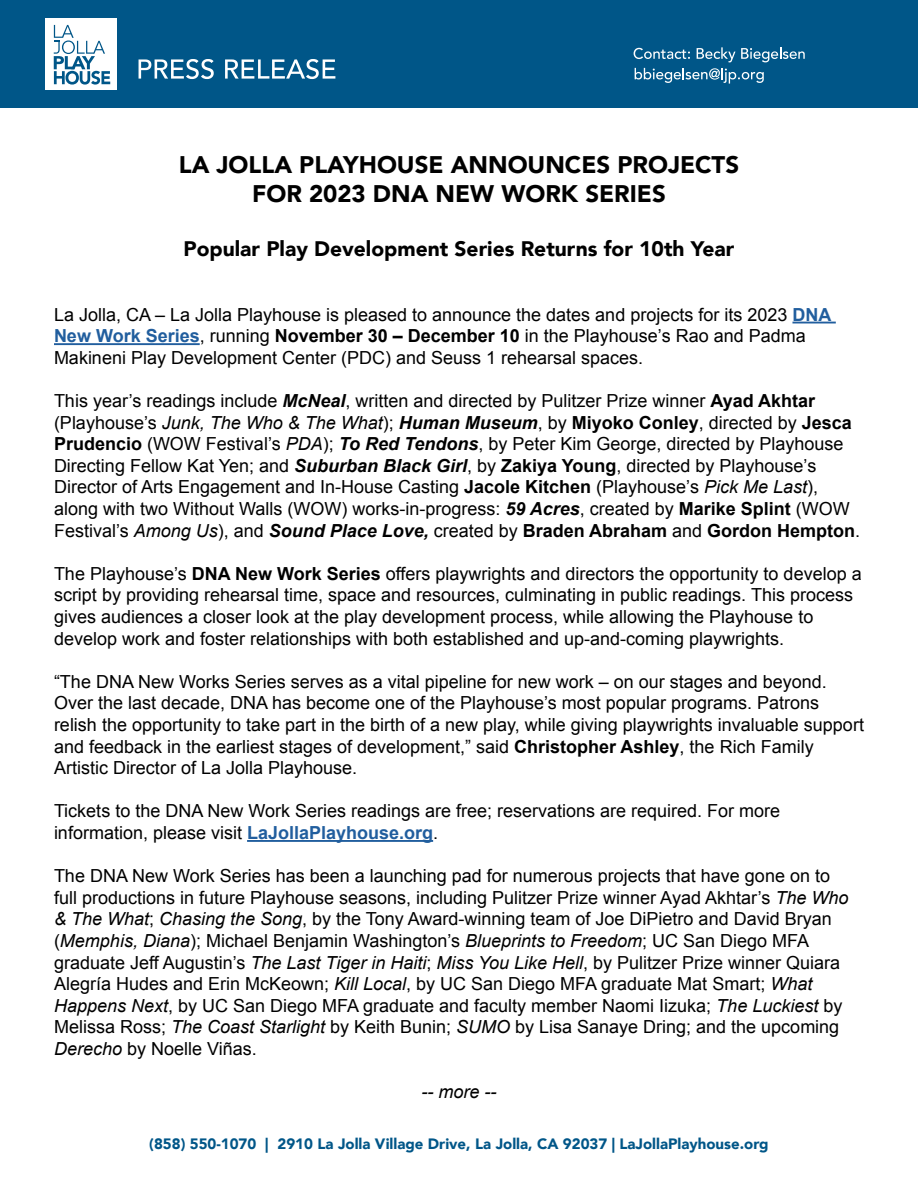
<style>
.page{position:relative;width:918px;height:1188px;background:#fff}
.page>*{position:absolute;margin:0;border:0;box-sizing:border-box;transform-origin:0 0}
.t1{font:900 24px/28.8px "Avenir";color:#000;text-align:center}
.t2{font:900 21px "Avenir";color:#000}
.t3{font:18px/21.6px "Arial";color:#000}
.t4{font:italic 18px "Arial";color:#000}
.t5{font:900 15px "Avenir";color:#005688}
.s1{font-weight:700;color:#215e9e}
.s2{font-weight:700}
.s3{font-weight:700;font-style:italic}
.s4{font-style:italic}
</style>
<div class="page">
<div style="left:0;top:0;width:918px;height:107px;background:#005688"></div>
<svg style="left:139px;top:59px;width:75px;height:20px"></svg>
<svg style="left:225px;top:59px;width:110px;height:20px"></svg>
<svg style="left:634px;top:48px;width:56px;height:11px"></svg>
<svg style="left:697px;top:47px;width:38px;height:15px"></svg>
<svg style="left:741px;top:47px;width:64px;height:15px"></svg>
<svg style="left:635px;top:68px;width:129px;height:16px"></svg>
<div style="left:45px;top:19px;width:72px;height:71px;background:#fff"></div>
<svg style="left:54px;top:25px;width:56px;height:60px"></svg>
<hr style="left:792px;top:322px;width:44px;height:1px;background:#215e9e">
<hr style="left:54px;top:343px;width:146px;height:2px;background:#215e9e">
<hr style="left:247px;top:840px;width:186px;height:2px;background:#215e9e">
<h1 class="t1" style="left:179px;top:150px;width:562px">LA JOLLA PLAYHOUSE ANNOUNCES PROJECTS<br>FOR 2023 DNA NEW WORK SERIES</h1>
<p class="t2" style="left:184px;top:231px;width:552px">Popular Play Development Series Returns for 10th Year</p>
<p class="t3" style="left:54px;top:304px;width:779px">La Jolla, CA – La Jolla Playhouse is pleased to announce the dates and projects for its 2023 <span class="s1">DNA<br>New Work Series</span>, running <span class="s2">November 30 – December 10</span> in the Playhouse’s Rao and Padma<br>Makineni Play Development Center (PDC) and Seuss 1 rehearsal spaces.</p>
<p class="t3" style="left:54px;top:390px;width:808px">This year’s readings include <span class="s3">McNeal</span>, written and directed by Pulitzer Prize winner <span class="s2">Ayad Akhtar </span>(Playhouse’s <span class="s4">Junk, The Who &amp; The What</span>); <span class="s3">Human Museum</span>, by <span class="s2">Miyoko Conley</span>, directed by <span class="s2">Jesca Prudencio</span> (WOW Festival’s <span class="s4">PDA</span>); <span class="s3">To Red Tendons</span>, by Peter Kim George, directed by Playhouse Directing Fellow Kat Yen; and <span class="s3">Suburban Black Girl</span>, by <span class="s2">Zakiya Young</span>, directed by Playhouse’s Director of Arts Engagement and In-House Casting <span class="s2">Jacole Kitchen</span> (Playhouse’s <span class="s4">Pick Me Last</span>), along with two Without Walls (WOW) works-in-progress: <span class="s3">59 Acres</span>, created by <span class="s2">Marike Splint</span> (WOW Festival’s <span class="s4">Among Us</span>), and <span class="s3">Sound Place Love,</span> created by <span class="s2">Braden Abraham</span> and <span class="s2">Gordon Hempton</span>.</p>
<p class="t3" style="left:54px;top:563px;width:809px">The Playhouse’s <span class="s2">DNA New Work Series</span> offers playwrights and directors the opportunity to develop a script by providing rehearsal time, space and resources, culminating in public readings. This process gives audiences a closer look at the play development process, while allowing the Playhouse to develop work and foster relationships with both established and up-and-coming playwrights.</p>
<p class="t3" style="left:54px;top:671px;width:812px">“The DNA New Works Series serves as a vital pipeline for new work – on our stages and beyond.<br>Over the last decade, DNA has become one of the Playhouse’s most popular programs. Patrons relish the opportunity to take part in the birth of a new play, while giving playwrights invaluable support and feedback in the earliest stages of development,” said <span class="s2">Christopher Ashley</span>, the Rich Family Artistic Director of La Jolla Playhouse.</p>
<p class="t3" style="left:54px;top:801px;width:728px">Tickets to the DNA New Work Series readings are free; reservations are required. For more information, please visit <span class="s1">LaJollaPlayhouse.org</span>.</p>
<p class="t3" style="left:54px;top:865px;width:796px">The DNA New Work Series has been a launching pad for numerous projects that have gone on to full productions in future Playhouse seasons, including Pulitzer Prize winner Ayad Akhtar’s <span class="s4">The Who &amp; The What</span>; <span class="s4">Chasing the Song</span>, by the Tony Award-winning team of Joe DiPietro and David Bryan (<span class="s4">Memphis, Diana</span>); Michael Benjamin Washington’s <span class="s4">Blueprints to Freedom</span>; UC San Diego MFA graduate Jeff Augustin’s <span class="s4">The Last Tiger in Haiti</span>; <span class="s4">Miss You Like Hell</span>, by Pulitzer Prize winner Quiara Alegría Hudes and Erin McKeown; <span class="s4">Kill Local</span>, by UC San Diego MFA graduate Mat Smart; <span class="s4">What Happens Next</span>, by UC San Diego MFA graduate and faculty member Naomi Iizuka; <span class="s4">The Luckiest</span> by Melissa Ross; <span class="s4">The Coast Starlight</span> by Keith Bunin; <span class="s4">SUMO</span> by Lisa Sanaye Dring; and the upcoming <span class="s4">Derecho</span> by Noelle Viñas.</p>
<p class="t4" style="left:422px;top:1080px;width:76px">-- more --</p>
<p class="t5" style="left:149px;top:1131px;width:621px">(858) 550-1070 | 2910 La Jolla Village Drive, La Jolla, CA 92037 | LaJollaPlayhouse.org</p>
</div>
